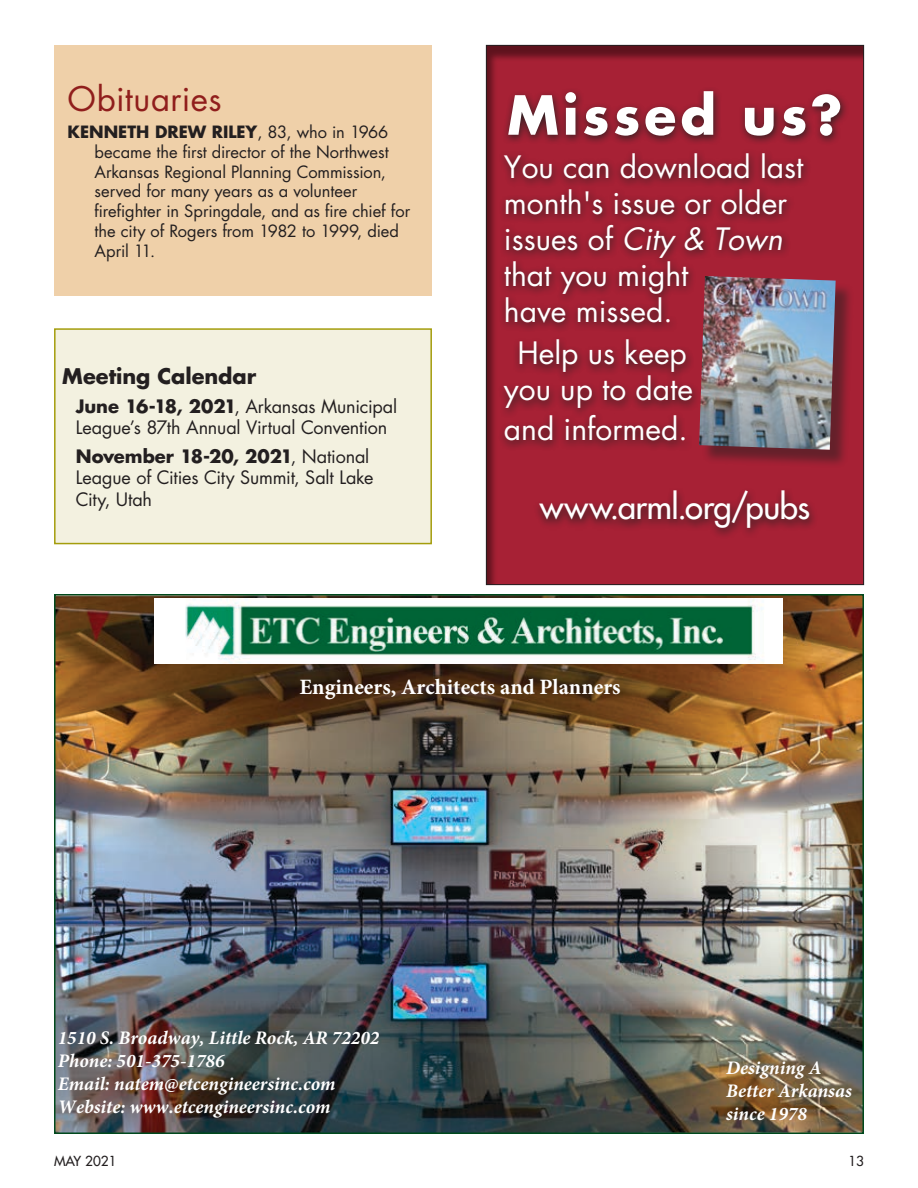
<style>
.page{position:relative;width:918px;height:1188px;background:#fff}
.page>*{position:absolute;margin:0;border:0;box-sizing:border-box;transform-origin:0 0}
.t1{font:700 52.5px "Futura LT Pro";letter-spacing:.075em;color:#fff}
.t2{font:500 33px "Futura LT Pro";letter-spacing:-.015em;color:#fff}
.t3{font:33px "Futura LT Pro";letter-spacing:.015em;color:#901e1c}
.t4{font:30px/36px "Futura LT Pro";color:#fff}
.t5{font:700 21.9px "Minion Pro";color:#fff}
.t6{font:700 21px "Futura LT Pro";letter-spacing:-.005em;color:#231f20}
.t7{font:italic 700 19.2px/23.1px "Minion Pro";color:#fff}
.t8{font:18px/21.6px "Futura LT Pro";letter-spacing:-.01em;color:#231f20}
.t9{font:16.5px/19.8px "Futura LT Pro";letter-spacing:-.005em;color:#231f20}
.t10{font:500 13.5px "Futura LT Pro";color:#231f20}
.s1{font-weight:700}
.s2{font-style:italic}
</style>
<div class="page">
<div style="left:54px;top:328px;width:378px;height:217px;background:#f3f1e0"></div>
<div style="left:54px;top:45px;width:378px;height:251px;background:#efd0a9"></div>
<img style="left:57px;top:597px;width:804px;height:534px">
<img style="left:154px;top:599px;width:629px;height:64px">
<div style="left:485px;top:43px;width:381px;height:543px;background:#231f20;opacity:.5"></div>
<div style="left:499px;top:87px;width:351px;height:452px;background:#231f20;opacity:.92"></div>
<div style="left:702px;top:279px;width:152px;height:189px;background:#231f20;opacity:.5"></div>
<img style="left:699px;top:276px;width:137px;height:174px">
<h2 class="t3" style="left:68px;top:77px;width:155px">Obituaries</h2>
<p class="t9" style="left:95px;top:122px;width:317px;text-indent:-27px"><span class="s1">KENNETH DREW RILEY</span>, 83, who in 1966 became the first director of the Northwest Arkansas Regional Planning Commission, served for many years as a volunteer firefighter in Springdale, and as fire chief for the city of Rogers from 1982 to 1999, died April 11.</p>
<p class="t6" style="left:62px;top:360px;width:195px">Meeting Calendar</p>
<p class="t8" style="left:76px;top:395px;width:323px"><span class="s1">June 16-18, 2021</span>, Arkansas Municipal<br>League’s 87th Annual Virtual Convention</p>
<p class="t8" style="left:76px;top:445px;width:299px"><span class="s1">November 18-20, 2021</span>, National<br>League of Cities City Summit, Salt Lake<br>City, Utah</p>
<h1 class="t1" style="left:507px;top:75px;width:337px">Missed us?</h1>
<h3 class="t4" style="left:504px;top:148px;width:301px">You can download last month's issue or older issues of <span class="s2">City &amp; Town </span>that you might<br>have missed.</h3>
<h3 class="t4" style="left:504px;top:335px;width:190px;text-align:center">Help us keep you up to date</h3>
<h3 class="t4" style="left:504px;top:410px;width:185px">and informed.</h3>
<h2 class="t2" style="left:540px;top:482px;width:272px">www.arml.org/pubs</h2>
<h3 class="t5" style="left:300px;top:672px;width:323px">Engineers, Architects and Planners</h3>
<p class="t7" style="left:58px;top:1026px;width:323px">1510 S. Broadway, Little Rock, AR 72202<br>Phone: 501-375-1786<br>Email: natem@etcengineersinc.com Website: www.etcengineersinc.com</p>
<p class="t7" style="left:726px;top:1056px;width:127px">Designing A<br>Better Arkansas since 1978</p>
<p class="t10" style="left:54px;top:1151px;width:64px">May 2021</p>
<p class="t10" style="left:848px;top:1151px;width:17px">13</p>
</div>
